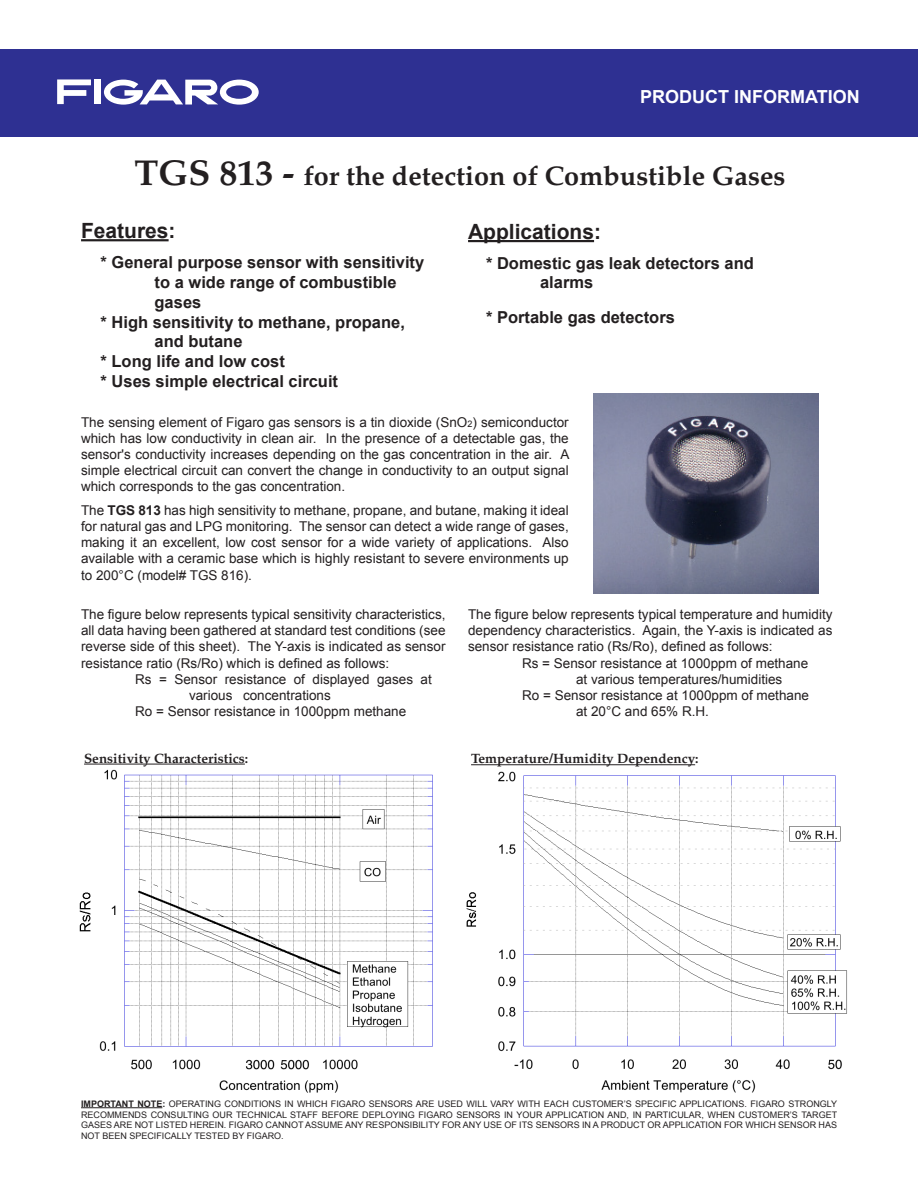
<style>
.page{position:relative;width:918px;height:1188px;background:#fff}
.page>*{position:absolute;margin:0;border:0;box-sizing:border-box;transform-origin:0 0}
.t1{font:700 27px "Palatino LT Std";color:#231f20}
.t2{font:700 21px "Arial";color:#231f20}
.t3{font:700 18px "Arial";color:#fff}
.t4{font:700 16.5px/19.8px "Arial";color:#231f20}
.t5{font:13.5px/16.2px "Arial";color:#231f20;text-align:justify}
.t6{font:700 13.5px "Palatino LT Std";color:#231f20}
.Body_text{font:9px/10.8px "Arial";color:#231f20;text-align:justify}
.s1{font-size:36px}
.s2{font-size:9px}
.s3{font-weight:700}
</style>
<div class="page">
<hr style="left:917px;top:48px;width:1px;height:74px;background:#2e3092">
<div style="left:0;top:50px;width:63px;height:87px;background:#2e3092"></div>
<div style="left:61px;top:117px;width:279px;height:20px;background:#2e3092"></div>
<div style="left:315px;top:49px;width:603px;height:88px;background:#2e3092"></div>
<div style="left:0;top:49px;width:327px;height:73px;background:#2e3092"></div>
<div style="left:94px;top:79px;width:7px;height:25px;background:#fff"></div>
<svg style="left:57px;top:79px;width:34px;height:25px"></svg>
<svg style="left:104px;top:80px;width:155px;height:25px"></svg>
<img style="left:466px;top:764px;width:381px;height:329px">
<img style="left:79px;top:769px;width:354px;height:340px">
<hr style="left:468px;top:240px;width:126px;height:2px;background:#231f20">
<hr style="left:81px;top:239px;width:88px;height:2px;background:#231f20">
<hr style="left:471px;top:764px;width:224px;height:1px;background:#231f20">
<hr style="left:84px;top:764px;width:161px;height:1px;background:#231f20">
<hr style="left:81px;top:1107px;width:81px;height:1px;background:#231f20">
<img style="left:594px;top:393px;width:225px;height:201px">
<h3 class="t3" style="left:640px;top:85px;width:221px">PRODUCT INFORMATION</h3>
<p class="t1" style="left:134px;top:160px;width:653px"><span class="s1">TGS 813 -</span> for the detection of Combustible Gases</p>
<p class="t2" style="left:81px;top:217px;width:96px">Features:</p>
<p class="t2" style="left:468px;top:217px;width:135px">Applications:</p>
<p class="t4" style="left:155px;top:253px;width:271px;text-indent:-54px">* General purpose sensor with sensitivity to a wide range of combustible gases</p>
<p class="t4" style="left:155px;top:312px;width:252px;text-indent:-54px">* High sensitivity to methane, propane, and butane</p>
<p class="t4" style="left:101px;top:352px;width:186px">* Long life and low cost</p>
<p class="t4" style="left:101px;top:372px;width:239px">* Uses simple electrical circuit</p>
<p class="t4" style="left:486px;top:253px;width:269px">* Domestic gas leak detectors and</p>
<p class="t4" style="left:540px;top:273px;width:55px">alarms</p>
<p class="t4" style="left:486px;top:307px;width:190px">* Portable gas detectors</p>
<p class="t5" style="left:81px;top:414px;width:490px">The sensing element of Figaro gas sensors is a tin dioxide (SnO<span class="s2">2</span>) semiconductor which has low conductivity in clean air. In the presence of a detectable gas, the sensor's conductivity increases depending on the gas concentration in the air. A simple electrical circuit can convert the change in conductivity to an output signal which corresponds to the gas concentration.</p>
<p class="t5" style="left:81px;top:502px;width:489px">The <span class="s3">TGS 813</span> has high sensitivity to methane, propane, and butane, making it ideal for natural gas and LPG monitoring. The sensor can detect a wide range of gases, making it an excellent, low cost sensor for a wide variety of applications. Also available with a ceramic base which is highly resistant to severe environments up to 200°C (model# TGS 816).</p>
<p class="t5" style="left:81px;top:606px;width:366px">The figure below represents typical sensitivity characteristics, all data having been gathered at standard test conditions (see reverse side of this sheet). The Y-axis is indicated as sensor resistance ratio (Rs/Ro) which is defined as follows:</p>
<p class="t5" style="left:189px;top:671px;width:244px;text-indent:-54px">Rs = Sensor resistance of displayed gases at various concentrations</p>
<p class="t5" style="left:135px;top:703px;width:273px">Ro = Sensor resistance in 1000ppm methane</p>
<p class="t5" style="left:468px;top:606px;width:366px">The figure below represents typical temperature and humidity dependency characteristics. Again, the Y-axis is indicated as sensor resistance ratio (Rs/Ro), defined as follows:</p>
<p class="t5" style="left:522px;top:655px;width:288px">Rs = Sensor resistance at 1000ppm of methane</p>
<p class="t5" style="left:576px;top:671px;width:208px">at various temperatures/humidities</p>
<p class="t5" style="left:522px;top:687px;width:289px">Ro = Sensor resistance at 1000ppm of methane</p>
<p class="t5" style="left:576px;top:703px;width:134px">at 20°C and 65% R.H.</p>
<p class="t6" style="left:84px;top:750px;width:166px">Sensitivity Characteristics:</p>
<p class="t6" style="left:471px;top:751px;width:229px">Temperature/Humidity Dependency:</p>
<p class="Body_text" style="left:81px;top:1098px;width:758px"><span class="s3">IMPORTANT NOTE:</span> OPERATING CONDITIONS IN WHICH FIGARO SENSORS ARE USED WILL VARY WITH EACH CUSTOMER’S SPECIFIC APPLICATIONS. FIGARO STRONGLY RECOMMENDS CONSULTING OUR TECHNICAL STAFF BEFORE DEPLOYING FIGARO SENSORS IN YOUR APPLICATION AND, IN PARTICULAR, WHEN CUSTOMER’S TARGET GASES ARE NOT LISTED HEREIN. FIGARO CANNOT ASSUME ANY RESPONSIBILITY FOR ANY USE OF ITS SENSORS IN A PRODUCT OR APPLICATION FOR WHICH SENSOR HAS NOT BEEN SPECIFICALLY TESTED BY FIGARO.</p>
</div>
